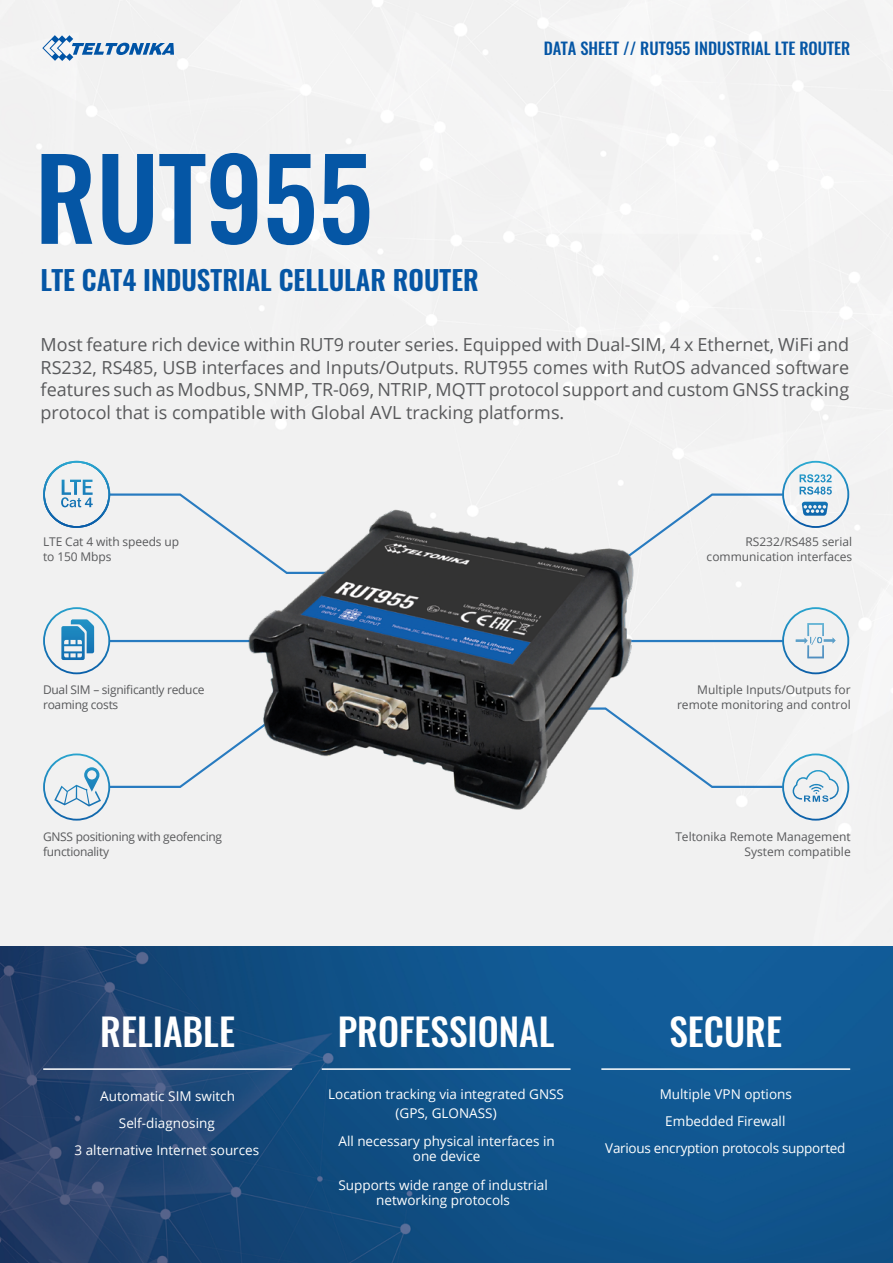
<style>
.page{position:relative;width:893px;height:1263px;background:#fff}
.page>*{position:absolute;margin:0;border:0;box-sizing:border-box;transform-origin:0 0}
.t1{font:500 111px "Oswald";color:#0556a5}
.t2{font:500 37.5px "Oswald";color:#fff}
.t3{font:600 27px "Oswald";color:#0556a5}
.t4{font:18px/22.5px "Open Sans";color:#58595b;text-align:justify}
.t5{font:500 16.5px "Oswald";color:#0556a5}
.t6{font:13.5px/15px "Open Sans";color:#fff;text-align:center}
.t7{font:13.5px "Open Sans";letter-spacing:-.02em;color:#fff}
.t8{font:12px/15px "Open Sans";color:#58595b;text-align:right}
.t9{font:12px/15px "Open Sans";letter-spacing:-.025em;color:#58595b}
</style>
<div class="page">
<img style="left:0;top:946px;width:893px;height:317px">
<hr style="left:43px;top:1068px;width:249px;height:2px;background:#fff">
<hr style="left:322px;top:1068px;width:248px;height:2px;background:#fff">
<hr style="left:601px;top:1068px;width:249px;height:2px;background:#fff">
<div style="left:220px;top:440px;width:428px;height:427px;background:#f1f1f1;border-radius:214px"></div>
<hr style="left:109px;top:640px;width:176px;height:2px;background:#287bc0">
<hr style="left:607px;top:640px;width:176px;height:2px;background:#287bc0">
<svg style="left:43px;top:461px;width:287px;height:114px"></svg>
<svg style="left:562px;top:461px;width:287px;height:114px"></svg>
<svg style="left:782px;top:607px;width:67px;height:67px"></svg>
<svg style="left:695px;top:706px;width:154px;height:115px"></svg>
<svg style="left:43px;top:706px;width:155px;height:115px"></svg>
<svg style="left:43px;top:607px;width:67px;height:67px"></svg>
<svg style="left:42px;top:35px;width:132px;height:26px"></svg>
<img style="left:198px;top:468px;width:497px;height:379px">
<h1 class="t1" style="left:35px;top:121px;width:340px">RUT955</h1>
<h3 class="t3" style="left:40px;top:261px;width:440px">LTE CAT4 INDUSTRIAL CELLULAR ROUTER</h3>
<p class="t5" style="left:544px;top:37px;width:308px">DATA SHEET // RUT955 INDUSTRIAL LTE ROUTER</p>
<p class="t4" style="left:41px;top:333px;width:810px">Most feature rich device within RUT9 router series. Equipped with Dual-SIM, 4 x Ethernet, WiFi and RS232, RS485, USB interfaces and Inputs/Outputs. RUT955 comes with RutOS advanced software features such as Modbus, SNMP, TR-069, NTRIP, MQTT protocol support and custom GNSS tracking protocol that is compatible with Global AVL tracking platforms.</p>
<p class="t8" style="left:43px;top:534px;width:138px;text-align:left">LTE Cat 4 with speeds up to 150 Mbps</p>
<p class="t8" style="left:707px;top:534px;width:147px">RS232/RS485 serial communication interfaces</p>
<p class="t9" style="left:43px;top:682px;width:163px">Dual SIM – significantly reduce roaming costs</p>
<p class="t8" style="left:677px;top:682px;width:175px">Multiple Inputs/Outputs for remote monitoring and control</p>
<p class="t9" style="left:43px;top:828px;width:181px">GNSS positioning with geofencing functionality</p>
<p class="t8" style="left:675px;top:828px;width:177px">Teltonika Remote Management<br>System compatible</p>
<h2 class="t2" style="left:100px;top:1005px;width:136px">RELIABLE</h2>
<h2 class="t2" style="left:338px;top:1005px;width:218px">PROFESSIONAL</h2>
<h2 class="t2" style="left:669px;top:1005px;width:114px">SECURE</h2>
<p class="t6" style="left:100px;top:1088px;width:136px">Automatic SIM switch</p>
<p class="t6" style="left:119px;top:1115px;width:97px">Self-diagnosing</p>
<p class="t6" style="left:328px;top:1084px;width:237px;line-height:19.5px">Location tracking via integrated GNSS (GPS, GLONASS)</p>
<p class="t6" style="left:660px;top:1086px;width:134px">Multiple VPN options</p>
<p class="t6" style="left:665px;top:1113px;width:122px">Embedded Firewall</p>
<p class="t6" style="left:75px;top:1142px;width:186px">3 alternative Internet sources</p>
<p class="t6" style="left:338px;top:1134px;width:218px">All necessary physical interfaces in one device</p>
<p class="t7" style="left:605px;top:1139px;width:242px">Various encryption protocols supported</p>
<p class="t6" style="left:339px;top:1177px;width:211px">Supports wide range of industrial networking protocols</p>
</div>
